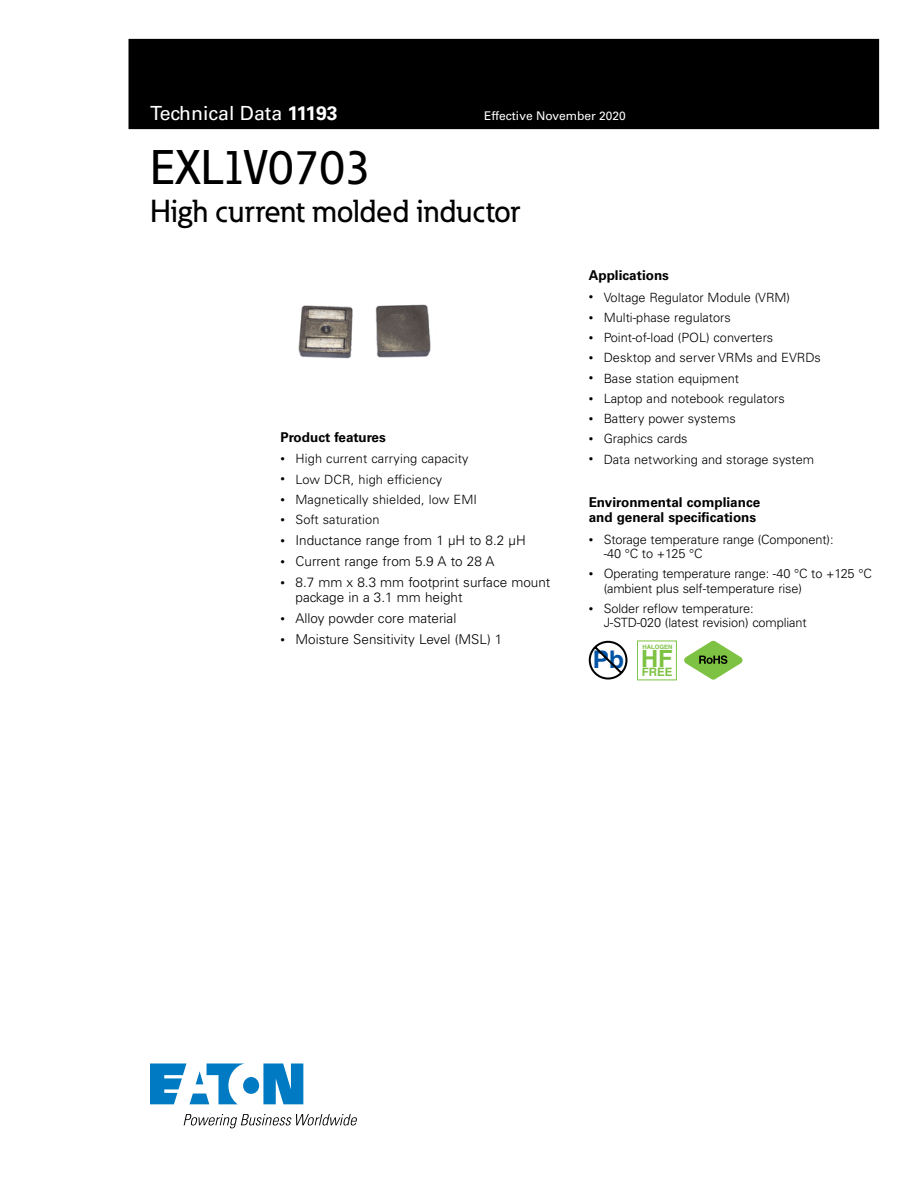
<style>
.page{position:relative;width:918px;height:1188px;background:#fff}
.page>*{position:absolute;margin:0;border:0;box-sizing:border-box;transform-origin:0 0}
.t1{font:500 48px "Eaton";letter-spacing:-.01em;color:#000}
.t2{font:500 31.5px "Eaton";color:#000}
.t3{font:700 24.3px "Helvetica";color:#0054a6}
.t4{font:700 23.7px "Helvetica";color:#7dc242}
.t5{font:19.5px "Univers LT Std";color:#fff}
.t6{font:300 13.5px/15px "Univers LT Std";color:#000}
.t7{font:700 13.5px/15px "Univers LT Std";color:#000}
.t8{font:300 12.75px "Univers";color:#000}
.t9{font:300 12.75px/14.2px "Univers LT Std";letter-spacing:-.01em;color:#000}
.t10{font:300 12.75px "Univers LT Std";letter-spacing:.01em;color:#000}
.t11{font:12px "Univers LT Std";color:#fff}
.t12{font:700 11.55px "Helvetica";color:#7dc242}
.t13{font:700 6px "Helvetica";color:#7dc242}
.s1{font-weight:700}
.s2{font-family:"Univers";font-size:9px}
.s3{font-size:9px}
</style>
<div class="page">
<div style="left:129px;top:39px;width:750px;height:90px;background:#000"></div>
<svg style="left:150px;top:1063px;width:153px;height:41px"></svg>
<svg style="left:184px;top:1114px;width:173px;height:14px"></svg>
<svg style="left:589px;top:641px;width:38px;height:39px"></svg>
<div style="left:637px;top:641px;width:40px;height:39px;border:1px solid #7dc242"></div>
<svg style="left:684px;top:641px;width:59px;height:39px"></svg>
<img style="left:298px;top:304px;width:133px;height:55px">
<h3 class="t5" style="left:150px;top:102px;width:189px">Technical Data <span class="s1">11193</span></h3>
<p class="t11" style="left:484px;top:109px;width:143px">Effective November 2020</p>
<h1 class="t1" style="left:150px;top:138px;width:223px">EXL1V0703</h1>
<h2 class="t2" style="left:150px;top:191px;width:372px">High current molded inductor</h2>
<p class="t7" style="left:280px;top:429px;width:107px">Product features</p>
<p class="t10" style="left:280px;top:451px;width:190px"><span class="s2">•</span> High current carrying capacity</p>
<p class="t10" style="left:280px;top:471px;width:163px"><span class="s2">•</span> Low DCR, high efficiency</p>
<p class="t10" style="left:280px;top:492px;width:198px"><span class="s2">•</span> Magnetically shielded, low EMI</p>
<p class="t10" style="left:280px;top:512px;width:101px"><span class="s2">•</span> Soft saturation</p>
<p class="t6" style="left:280px;top:533px;width:247px"><span class="s2">•</span> Inductance range from 1 μH to 8.2 μH</p>
<p class="t6" style="left:280px;top:554px;width:216px"><span class="s2">•</span> Current range from 5.9 A to 28 A</p>
<p class="t6" style="left:296px;top:575px;width:256px;text-indent:-15px"><span class="s2">•</span> 8.7 mm x 8.3 mm footprint surface mount package in a 3.1 mm height</p>
<p class="t6" style="left:280px;top:611px;width:177px"><span class="s2">•</span> Alloy powder core material</p>
<p class="t6" style="left:280px;top:632px;width:223px"><span class="s2">•</span> Moisture Sensitivity Level (MSL) 1</p>
<p class="t7" style="left:589px;top:268px;width:82px">Applications</p>
<p class="t8" style="left:589px;top:289px;width:203px"><span class="s3">•</span> Voltage Regulator Module (VRM)</p>
<p class="t8" style="left:589px;top:310px;width:144px"><span class="s3">•</span> Multi-phase regulators</p>
<p class="t8" style="left:589px;top:330px;width:186px"><span class="s3">•</span> Point-of-load (POL) converters</p>
<p class="t8" style="left:589px;top:350px;width:234px"><span class="s3">•</span> Desktop and server VRMs and EVRDs</p>
<p class="t8" style="left:589px;top:370px;width:152px"><span class="s3">•</span> Base station equipment</p>
<p class="t8" style="left:589px;top:391px;width:198px"><span class="s3">•</span> Laptop and notebook regulators</p>
<p class="t8" style="left:589px;top:411px;width:149px"><span class="s3">•</span> Battery power systems</p>
<p class="t8" style="left:589px;top:431px;width:100px"><span class="s3">•</span> Graphics cards</p>
<p class="t8" style="left:589px;top:451px;width:227px"><span class="s3">•</span> Data networking and storage system</p>
<p class="t7" style="left:589px;top:495px;width:173px">Environmental compliance and general specifications</p>
<p class="t9" style="left:604px;top:532px;width:231px;text-indent:-15px"><span class="s2">•</span> Storage temperature range (Component): -40 °C to +125 °C</p>
<p class="t9" style="left:604px;top:567px;width:270px;text-indent:-15px"><span class="s2">•</span> Operating temperature range: -40 °C to +125 °C (ambient plus self-temperature rise)</p>
<p class="t9" style="left:604px;top:601px;width:204px;text-indent:-15px"><span class="s2">•</span> Solder reflow temperature:<br>J-STD-020 (latest revision) compliant</p>
<h3 class="t3" style="left:593px;top:645px;width:33px">Pb</h3>
<p class="t13" style="left:642px;top:643px;width:32px">HALOGEN</p>
<h3 class="t4" style="left:641px;top:644px;width:33px">HF</h3>
<p class="t12" style="left:642px;top:665px;width:32px">FREE</p>
</div>
